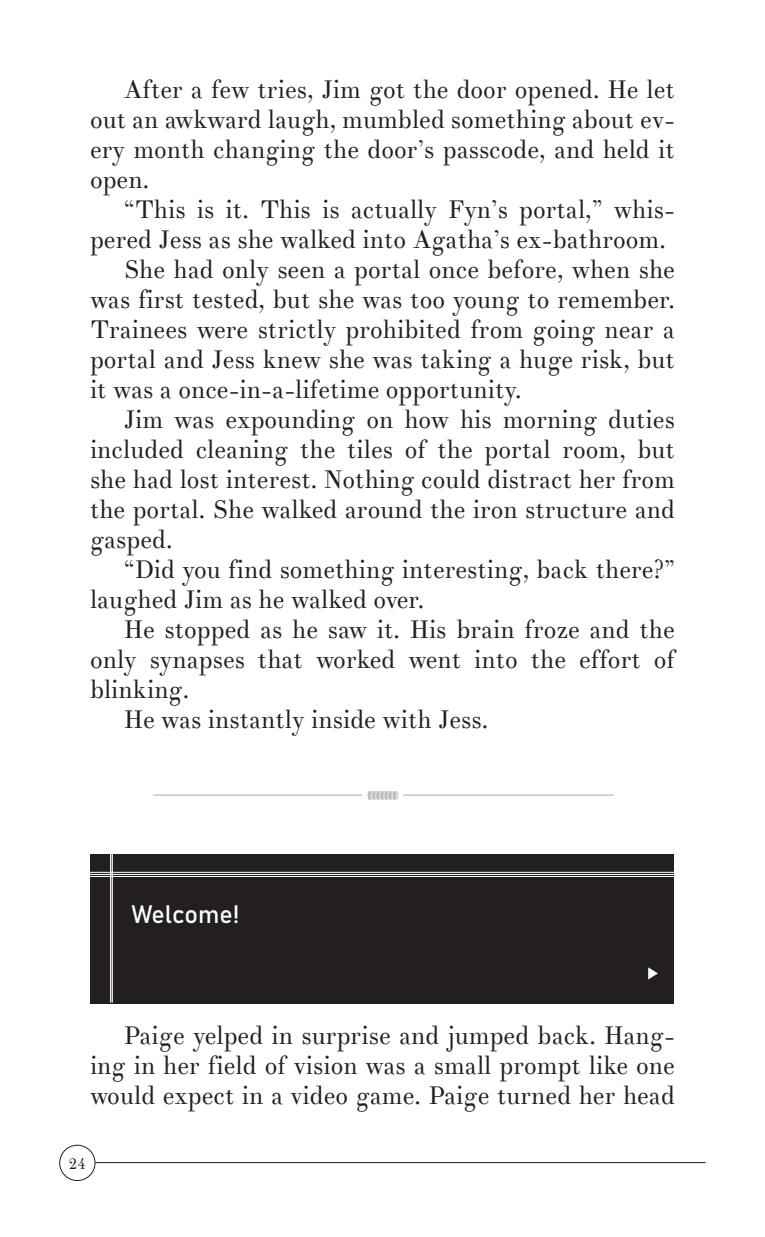
<style>
.page{position:relative;width:765px;height:1237px;background:#fff}
.page>*{position:absolute;margin:0;border:0;box-sizing:border-box;transform-origin:0 0}
.t1{font:25px/30px "Theano Didot";color:#231f20;text-align:justify}
.t2{font:25px "Bahnschrift";color:#fff}
.t3{font:15px "Theano Didot";color:#231f20}
</style>
<div class="page">
<hr style="left:95px;top:1162px;width:611px;height:1px;background:#231f20">
<div style="left:59px;top:1145px;width:36px;height:35px;border:1px solid #231f20;border-radius:50%"></div>
<div style="left:90px;top:854px;width:584px;height:150px;background:#231f20"></div>
<hr style="left:90px;top:872px;width:585px;height:1px;background:#fff">
<hr style="left:90px;top:874px;width:585px;height:1px;background:#fff">
<hr style="left:90px;top:876px;width:585px;height:1px;background:#fff">
<hr style="left:112px;top:852px;width:1px;height:150px;background:#fff">
<hr style="left:110px;top:852px;width:1px;height:150px;background:#fff">
<svg style="left:648px;top:967px;width:10px;height:12px"></svg>
<hr style="left:151px;top:794px;width:211px;height:1px;background:#bebfc2">
<hr style="left:403px;top:794px;width:211px;height:1px;background:#bebfc2">
<hr style="left:151px;top:747px;width:2px;height:100px;background:#fff">
<p class="t1" style="left:90px;top:75px;width:587px;text-indent:34px">After a few tries, Jim got the door opened. He let out an awkward laugh, mumbled something about ev&shy;ery month changing the door’s passcode, and held it open.</p>
<p class="t1" style="left:90px;top:195px;width:586px;text-indent:34px">“This is it. This is actually Fyn’s portal,” whis&shy;pered Jess as she walked into Agatha’s ex-bathroom.</p>
<p class="t1" style="left:90px;top:255px;width:587px;text-indent:34px">She had only seen a portal once before, when she was first tested, but she was too young to remember.<br>Trainees were strictly prohibited from going near a portal and Jess knew she was taking a huge risk, but it was a once-in-a-lifetime opportunity.</p>
<p class="t1" style="left:90px;top:405px;width:587px;text-indent:34px">Jim was expounding on how his morning duties included cleaning the tiles of the portal room, but she had lost interest. Nothing could distract her from the portal. She walked around the iron structure and gasped.</p>
<p class="t1" style="left:90px;top:555px;width:587px;text-indent:34px">“Did you find something interesting, back there?” laughed Jim as he walked over.</p>
<p class="t1" style="left:90px;top:615px;width:587px;text-indent:34px">He stopped as he saw it. His brain froze and the only synapses that worked went into the effort of blinking.</p>
<p class="t1" style="left:124px;top:705px;width:366px">He was instantly inside with Jess.</p>
<p class="t2" style="left:131px;top:899px;width:110px">Welcome!</p>
<p class="t1" style="left:90px;top:1020px;width:587px;text-indent:34px">Paige yelped in surprise and jumped back. Hang&shy;ing in her field of vision was a small prompt like one would expect in a video game. Paige turned her head</p>
<p class="t3" style="left:69px;top:1154px;width:18px">24</p>
</div>
